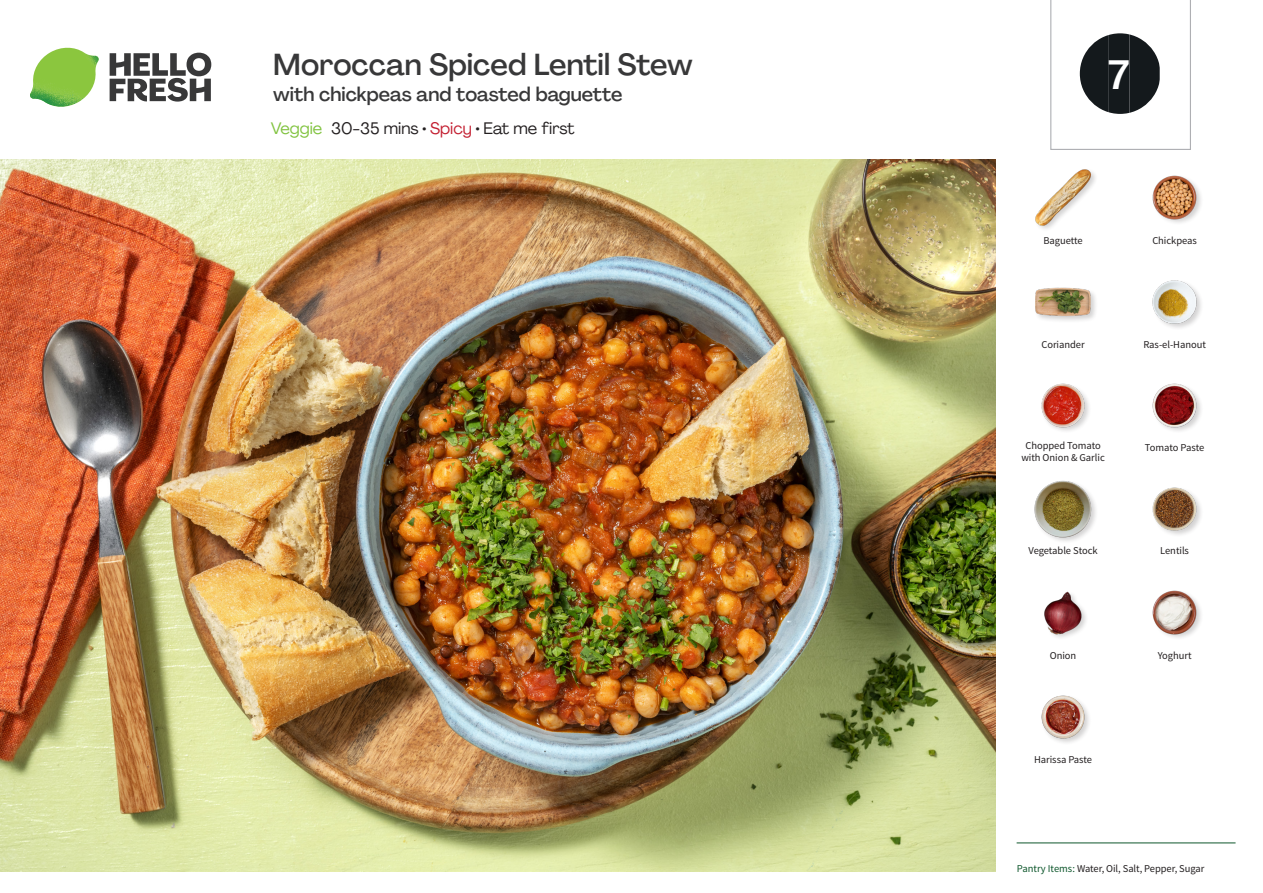
<style>
.page{position:relative;width:1263px;height:893px;background:#fff}
.page>*{position:absolute;margin:0;border:0;box-sizing:border-box;transform-origin:0 0}
._24_Recipe_Nr_Bag{font:500 40.5px "Agrandir";color:#fff}
._15_Titel_UK{font:500 30px "Agrandir";color:#383839}
._15_Titel_UK-2{font:500 19.5px "Agrandir";color:#383839}
._02_Box_Type{font:16.5px "Agrandir";color:#231f20}
._18_FRONT_ingredient{font:10.5px "Source Sans Pro";letter-spacing:-.005em;color:#231f20}
.t1{font:10.5px "Source Sans Variable";letter-spacing:-.005em;color:#231f20}
.s1{color:#81c340}
.s2{color:#c31f31}
.s3{font-family:"Source Sans Pro";color:#0e572c}
</style>
<div class="page">
<svg style="left:110px;top:53px;width:101px;height:49px"></svg>
<img style="left:30px;top:48px;width:69px;height:59px">
<img style="left:0;top:159px;width:995px;height:713px">
<hr style="left:1016px;top:843px;width:219px;height:1px;background:#0e572c">
<div style="left:1034px;top:168px;width:64px;height:64px;background:#231f20;opacity:.2"></div>
<img style="left:1034px;top:169px;width:58px;height:57px">
<img style="left:1152px;top:175px;width:49px;height:48px">
<img style="left:1152px;top:280px;width:49px;height:48px">
<div style="left:1034px;top:286px;width:64px;height:38px;background:#231f20;opacity:.2"></div>
<img style="left:1034px;top:286px;width:58px;height:38px">
<img style="left:1152px;top:383px;width:49px;height:48px">
<img style="left:1041px;top:383px;width:48px;height:48px">
<img style="left:1152px;top:487px;width:49px;height:48px">
<div style="left:1034px;top:479px;width:64px;height:66px;background:#231f20;opacity:.2"></div>
<img style="left:1034px;top:480px;width:58px;height:58px">
<img style="left:1152px;top:590px;width:49px;height:48px">
<img style="left:1044px;top:591px;width:42px;height:47px">
<img style="left:1041px;top:695px;width:48px;height:48px">
<svg style="left:1050px;top:0;width:141px;height:150px"></svg>
<p class="_15_Titel_UK" style="left:273px;top:46px;width:421px">Moroccan Spiced Lentil Stew</p>
<p class="_15_Titel_UK-2" style="left:273px;top:82px;width:351px">with chickpeas and toasted baguette</p>
<p class="_02_Box_Type" style="left:271px;top:118px;width:305px"><span class="s1">Veggie</span> 30-35 mins • <span class="s2">Spicy</span> • Eat me first</p>
<p class="_24_Recipe_Nr_Bag" style="left:1108px;top:50px;width:23px">7</p>
<p class="_18_FRONT_ingredient" style="left:1043px;top:234px;width:41px">Baguette</p>
<p class="_18_FRONT_ingredient" style="left:1152px;top:234px;width:46px">Chickpeas</p>
<p class="_18_FRONT_ingredient" style="left:1041px;top:338px;width:45px">Coriander</p>
<p class="_18_FRONT_ingredient" style="left:1143px;top:338px;width:64px">Ras-el-Hanout</p>
<p class="_18_FRONT_ingredient" style="left:1025px;top:439px;width:77px">Chopped Tomato</p>
<p class="_18_FRONT_ingredient" style="left:1145px;top:441px;width:61px">Tomato Paste</p>
<p class="_18_FRONT_ingredient" style="left:1021px;top:451px;width:85px">with Onion &amp; Garlic</p>
<p class="_18_FRONT_ingredient" style="left:1028px;top:544px;width:71px">Vegetable Stock</p>
<p class="_18_FRONT_ingredient" style="left:1160px;top:544px;width:30px">Lentils</p>
<p class="_18_FRONT_ingredient" style="left:1050px;top:649px;width:28px">Onion</p>
<p class="_18_FRONT_ingredient" style="left:1158px;top:649px;width:35px">Yoghurt</p>
<p class="_18_FRONT_ingredient" style="left:1034px;top:753px;width:60px">Harissa Paste</p>
<p class="t1" style="left:1017px;top:862px;width:189px"><span class="s3">Pantry Items:</span> Water, Oil, Salt, Pepper, Sugar</p>
</div>
